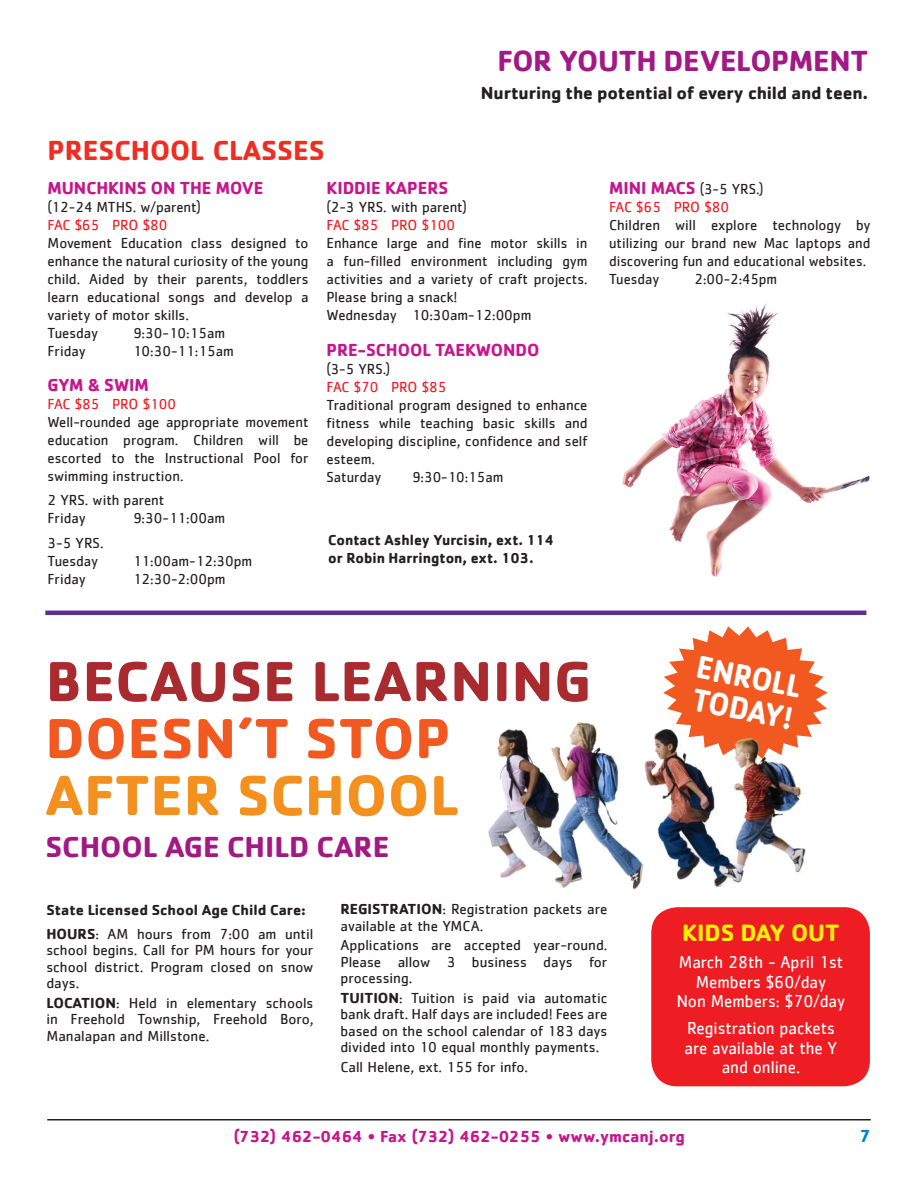
<style>
.page{position:relative;width:918px;height:1188px;background:#fff}
.page>*{position:absolute;margin:0;border:0;box-sizing:border-box;transform-origin:0 0}
.t1{font:700 58.5px "Cachet";letter-spacing:.01em;color:#a92b30}
.t2{font:700 58.5px "Cachet";letter-spacing:.01em;color:#f15921}
.t3{font:700 58.5px "Cachet";letter-spacing:.01em;color:#f4901d}
.t4{font:700 33px "Cachet";color:#fff;scale:.9 1}
.t5{font:700 30px "Cachet";letter-spacing:-.005em;color:#a31984}
.t6{font:700 28.5px "Cachet";color:#ee2e22}
.t7{font:700 24.3px "Cachet";color:#fff101}
.t8{font:700 18px "Cachet";color:#c5168c}
.t9{font:700 18px "Cachet";letter-spacing:-.01em;color:#231f20}
.t10{font:700 18px "Cachet";color:#0082c8}
.t11{font:17.85px "Cachet";color:#fff;scale:.95 1}
.t12{font:700 16.5px "Cachet";color:#c5168c}
.t13{font:15px/18px "Cachet";color:#231f20;text-align:justify}
.t14{font:700 15px/18px "Cachet";color:#231f20}
.t15{font:15px "Cachet";color:#ee1d23}
.s1{font-weight:700;font-size:18px;color:#c5168c}
.s2{font-weight:700}
</style>
<div class="page">
<hr style="left:47px;top:1119px;width:824px;height:1px;background:#231f20">
<hr style="left:45px;top:611px;width:821px;height:4px;background:#5b2e91">
<div style="left:651px;top:907px;width:219px;height:179px;background:#ee1d23;border-radius:26px"></div>
<img style="left:622px;top:304px;width:248px;height:273px">
<svg style="left:663px;top:626px;width:165px;height:99px"></svg>
<img style="left:488px;top:703px;width:327px;height:187px">
<p class="t6" style="left:48px;top:132px;width:279px">PRESCHOOL CLASSES</p>
<p class="t5" style="left:497px;top:41px;width:372px">FOR YOUTH DEVELOPMENT</p>
<p class="t9" style="left:481px;top:81px;width:389px">Nurturing the potential of every child and teen.</p>
<p class="t8" style="left:48px;top:177px;width:217px">MUNCHKINS ON THE MOVE</p>
<p class="t13" style="left:48px;top:198px;width:155px">(12-24 MTHS. w/parent)</p>
<p class="t15" style="left:48px;top:217px;width:121px">FAC $65 PRO $80</p>
<p class="t13" style="left:48px;top:234px;width:263px">Movement Education class designed to enhance the natural curiosity of the young child. Aided by their parents, toddlers learn educational songs and develop a variety of motor skills.</p>
<p class="t13" style="left:48px;top:324px;width:52px">Tuesday</p>
<p class="t13" style="left:133px;top:324px;width:94px">9:30-10:15am</p>
<p class="t13" style="left:48px;top:342px;width:40px">Friday</p>
<p class="t13" style="left:133px;top:342px;width:102px">10:30-11:15am</p>
<p class="t8" style="left:48px;top:373px;width:103px">GYM &amp; SWIM</p>
<p class="t15" style="left:48px;top:395px;width:130px">FAC $85 PRO $100</p>
<p class="t13" style="left:48px;top:412px;width:263px">Well-rounded age appropriate movement education program. Children will be escorted to the Instructional Pool for swimming instruction.</p>
<p class="t13" style="left:48px;top:491px;width:118px">2 YRS. with parent</p>
<p class="t13" style="left:48px;top:509px;width:40px">Friday</p>
<p class="t13" style="left:133px;top:509px;width:94px">9:30-11:00am</p>
<p class="t13" style="left:48px;top:534px;width:58px">3-5 YRS.</p>
<p class="t13" style="left:48px;top:552px;width:52px">Tuesday</p>
<p class="t13" style="left:133px;top:552px;width:121px">11:00am-12:30pm</p>
<p class="t13" style="left:48px;top:570px;width:40px">Friday</p>
<p class="t13" style="left:133px;top:570px;width:94px">12:30-2:00pm</p>
<p class="t8" style="left:327px;top:177px;width:123px">KIDDIE KAPERS</p>
<p class="t13" style="left:327px;top:198px;width:142px">(2-3 YRS. with parent)</p>
<p class="t15" style="left:327px;top:217px;width:130px">FAC $85 PRO $100</p>
<p class="t13" style="left:327px;top:234px;width:262px">Enhance large and fine motor skills in a fun-filled environment including gym activities and a variety of craft projects.<br>Please bring a snack!</p>
<p class="t13" style="left:327px;top:306px;width:206px">Wednesday 10:30am-12:00pm</p>
<p class="t8" style="left:327px;top:339px;width:214px">PRE-SCHOOL TAEKWONDO</p>
<p class="t13" style="left:327px;top:360px;width:65px">(3-5 YRS.)</p>
<p class="t15" style="left:327px;top:379px;width:121px">FAC $70 PRO $85</p>
<p class="t13" style="left:327px;top:396px;width:263px">Traditional program designed to enhance fitness while teaching basic skills and developing discipline, confidence and self esteem.</p>
<p class="t13" style="left:327px;top:468px;width:56px">Saturday</p>
<p class="t13" style="left:412px;top:468px;width:93px">9:30-10:15am</p>
<p class="t14" style="left:328px;top:530px;width:227px">Contact Ashley Yurcisin, ext. 114 or Robin Harrington, ext. 103.</p>
<p class="t13" style="left:609px;top:180px;width:156px"><span class="s1">MINI MACS</span> (3-5 YRS.)</p>
<p class="t15" style="left:609px;top:198px;width:121px">FAC $65 PRO $80</p>
<p class="t13" style="left:609px;top:216px;width:263px">Children will explore technology by utilizing our brand new Mac laptops and discovering fun and educational websites.</p>
<p class="t13" style="left:609px;top:270px;width:52px">Tuesday</p>
<p class="t13" style="left:695px;top:270px;width:84px">2:00-2:45pm</p>
<p class="t1" style="left:45px;top:644px;width:548px">BECAUSE LEARNING</p>
<p class="t2" style="left:45px;top:701px;width:407px">DOESN’T STOP</p>
<p class="t3" style="left:45px;top:758px;width:415px">AFTER SCHOOL</p>
<p class="t5" style="left:45px;top:828px;width:346px">SCHOOL AGE CHILD CARE</p>
<p class="t4" style="left:701px;top:646px;width:119px;rotate:11deg">ENROLL</p>
<p class="t4" style="left:697px;top:678px;width:115px;rotate:11deg">TODAY!</p>
<p class="t14" style="left:46px;top:901px;width:261px">State Licensed School Age Child Care:</p>
<p class="t13" style="left:46px;top:925px;width:269px;line-height:16.5px"><span class="s2">HOURS</span>: AM hours from 7:00 am until school begins. Call for PM hours for your school district. Program closed on snow days.</p>
<p class="t13" style="left:46px;top:994px;width:269px;line-height:16.5px"><span class="s2">LOCATION</span>: Held in elementary schools in Freehold Township, Freehold Boro, Manalapan and Millstone.</p>
<p class="t13" style="left:340px;top:901px;width:269px;line-height:16.5px"><span class="s2">REGISTRATION</span>: Registration packets are available at the YMCA.</p>
<p class="t13" style="left:340px;top:937px;width:269px;line-height:16.5px">Applications are accepted year-round.<br>Please allow 3 business days for processing.</p>
<p class="t13" style="left:340px;top:989px;width:269px;line-height:16.5px"><span class="s2">TUITION</span>: Tuition is paid via automatic bank draft. Half days are included! Fees are based on the school calendar of 183 days divided into 10 equal monthly payments.</p>
<p class="t13" style="left:340px;top:1058px;width:189px">Call Helene, ext. 155 for info.</p>
<p class="t7" style="left:682px;top:918px;width:159px">KIDS DAY OUT</p>
<p class="t11" style="left:679px;top:952px;width:174px">March 28th - April 1st</p>
<p class="t11" style="left:696px;top:971px;width:139px">Members $60/day</p>
<p class="t11" style="left:677px;top:991px;width:179px">Non Members: $70/day</p>
<p class="t11" style="left:687px;top:1018px;width:157px">Registration packets</p>
<p class="t11" style="left:685px;top:1037px;width:162px">are available at the Y</p>
<p class="t11" style="left:722px;top:1057px;width:84px">and online.</p>
<p class="t12" style="left:234px;top:1126px;width:453px">(732) 462-0464 • Fax (732) 462-0255 • www.ymcanj.org</p>
<p class="t10" style="left:859px;top:1124px;width:13px">7</p>
</div>
